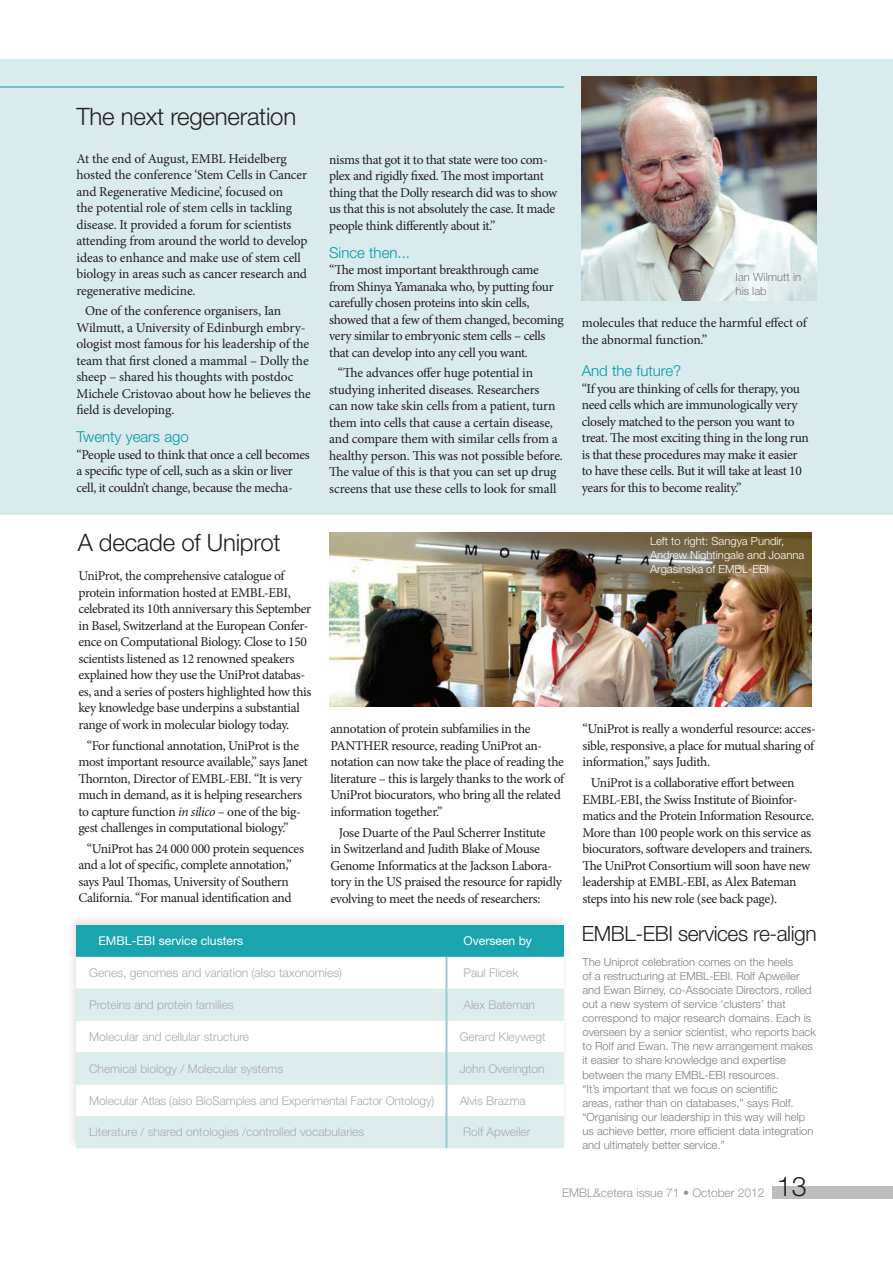
<style>
.page{position:relative;width:893px;height:1263px;background:#fff}
.page>*{position:absolute;margin:0;border:0;box-sizing:border-box;transform-origin:0 0}
.t1{font:300 27px "Helvetica Neue LT Pro";color:#231f20}
.t2{font:300 24px "Helvetica Neue LT Pro";letter-spacing:-.01em;color:#231f20}
.t3{font:300 21px "Helvetica Neue LT Pro";letter-spacing:-.02em;color:#231f20}
.t4{font:300 15px "Helvetica Neue LT Pro";color:#009aa5}
.t5{font:13.5px/16.5px "Minion Pro";letter-spacing:-.025em;color:#231f20}
.t6{font:300 12.15px "Helvetica Neue LT Pro";color:#a0a1a5}
.t7{font:12.15px "Helvetica Neue LT Pro";color:#fff}
.t8{font:300 12px "Helvetica Neue LT Pro";color:#a0a1a5}
.t9{font:300 12px "Helvetica Neue LT Pro";color:#939598}
.t10{font:300 11.25px/14.1px "Helvetica Neue LT Pro";color:#7b7d80}
.t11{font:300 11.25px/14.1px "Helvetica Neue LT Pro";color:#fff}
.s1{font-style:italic}
</style>
<div class="page">
<div style="left:772px;top:1186px;width:121px;height:13px;background:#bcbdc0"></div>
<div style="left:0;top:60px;width:893px;height:455px;background:#daebed"></div>
<img style="left:582px;top:77px;width:234px;height:224px">
<img style="left:329px;top:532px;width:483px;height:175px">
<div style="left:65px;top:913px;width:504px;height:240px;background:#231f20;opacity:.15"></div>
<div style="left:76px;top:925px;width:488px;height:32px;background:#1aa4ae"></div>
<svg style="left:76px;top:957px;width:488px;height:32px"></svg>
<svg style="left:76px;top:989px;width:488px;height:159px;fill:#ddedee"></svg>
<hr style="left:445px;top:957px;width:2px;height:32px;background:#8bc3cb">
<hr style="left:445px;top:989px;width:2px;height:31px;background:#8bc3cb">
<hr style="left:445px;top:1020px;width:2px;height:32px;background:#8bc3cb">
<hr style="left:445px;top:1052px;width:2px;height:32px;background:#8bc3cb">
<hr style="left:445px;top:1084px;width:2px;height:32px;background:#8bc3cb">
<hr style="left:445px;top:1116px;width:2px;height:32px;background:#8bc3cb">
<hr style="left:0;top:87px;width:564px;height:1px;background:#009aa5">
<h2 class="t2" style="left:77px;top:102px;width:221px">The next regeneration</h2>
<p class="t5" style="left:77px;top:150px;width:233px">At the end of August, EMBL Heidelberg hosted the conference ‘Stem Cells in Cancer and Regenerative Medicine’, focused on<br>the potential role of stem cells in tackling disease. It provided a forum for scientists attending from around the world to develop ideas to enhance and make use of stem cell biology in areas such as cancer research and regenerative medicine.</p>
<p class="t5" style="left:77px;top:303px;width:236px;text-indent:9px">One of the conference organisers, Ian Wilmutt, a University of Edinburgh embry&shy;ologist most famous for his leadership of the team that first cloned a mammal – Dolly the sheep – shared his thoughts with postdoc Michele Cristovao about how he believes the field is developing.</p>
<p class="t4" style="left:77px;top:428px;width:114px">Twenty years ago</p>
<p class="t5" style="left:77px;top:446px;width:235px">“People used to think that once a cell becomes a specific type of cell, such as a skin or liver cell, it couldn’t change, because the mecha-</p>
<h2 class="t2" style="left:78px;top:528px;width:204px">A decade of Uniprot</h2>
<p class="t5" style="left:78px;top:568px;width:235px">UniProt, the comprehensive catalogue of protein information hosted at EMBL-EBI, celebrated its 10th anniversary this September in Basel, Switzerland at the European Confer&shy;ence on Computational Biology. Close to 150 scientists listened as 12 renowned speakers explained how they use the UniProt databas&shy;es, and a series of posters highlighted how this key knowledge base underpins a substantial range of work in molecular biology today.</p>
<p class="t5" style="left:78px;top:737px;width:231px;text-indent:9px">“For functional annotation, UniProt is the most important resource available,” says Janet Thornton, Director of EMBL-EBI. “It is very much in demand, as it is helping researchers to capture function <span class="s1">in silico</span> – one of the big&shy;gest challenges in computational biology.”</p>
<p class="t5" style="left:78px;top:840px;width:227px;text-indent:9px">“UniProt has 24 000 000 protein sequences and a lot of specific, complete annotation,” says Paul Thomas, University of Southern California. “For manual identification and</p>
<p class="t5" style="left:329px;top:151px;width:230px">nisms that got it to that state were too com&shy;plex and rigidly fixed. The most important thing that the Dolly research did was to show us that this is not absolutely the case. It made people think differently about it.”</p>
<p class="t4" style="left:329px;top:243px;width:82px">Since then...</p>
<p class="t5" style="left:329px;top:262px;width:236px">“The most important breakthrough came from Shinya Yamanaka who, by putting four carefully chosen proteins into skin cells, showed that a few of them changed, becoming very similar to embryonic stem cells – cells that can develop into any cell you want.</p>
<p class="t5" style="left:329px;top:365px;width:235px;text-indent:9px">“The advances offer huge potential in studying inherited diseases. Researchers<br>can now take skin cells from a patient, turn them into cells that cause a certain disease, and compare them with similar cells from a healthy person. This was not possible before.<br>The value of this is that you can set up drug screens that use these cells to look for small</p>
<p class="t10" style="left:736px;top:269px;width:67px">Ian Wilmutt in his lab</p>
<p class="t5" style="left:582px;top:315px;width:226px">molecules that reduce the harmful effect of the abnormal function.”</p>
<p class="t4" style="left:582px;top:362px;width:101px">And the future?</p>
<p class="t5" style="left:582px;top:380px;width:229px">“If you are thinking of cells for therapy, you need cells which are immunologically very closely matched to the person you want to treat. The most exciting thing in the long run is that these procedures may make it easier to have these cells. But it will take at least 10 years for this to become reality.”</p>
<p class="t11" style="left:650px;top:533px;width:156px">Left to right: Sangya Pundir,<br>Andrew Nightingale and Joanna<br>Argasinska of EMBL-EBI</p>
<p class="t5" style="left:330px;top:721px;width:235px">annotation of protein subfamilies in the PANTHER resource, reading UniProt an&shy;notation can now take the place of reading the literature – this is largely thanks to the work of UniProt biocurators, who bring all the related information together.”</p>
<p class="t5" style="left:330px;top:824px;width:233px;text-indent:9px">Jose Duarte of the Paul Scherrer Institute<br>in Switzerland and Judith Blake of Mouse Genome Informatics at the Jackson Labora&shy;tory in the US praised the resource for rapidly evolving to meet the needs of researchers:</p>
<p class="t5" style="left:582px;top:721px;width:235px">“UniProt is really a wonderful resource: acces&shy;sible, responsive, a place for mutual sharing of information,” says Judith.</p>
<p class="t5" style="left:582px;top:775px;width:233px;text-indent:9px">UniProt is a collaborative effort between EMBL-EBI, the Swiss Institute of Bioinfor&shy;matics and the Protein Information Resource.<br>More than 100 people work on this service as biocurators, software developers and trainers.<br>The UniProt Consortium will soon have new leadership at EMBL-EBI, as Alex Bateman steps into his new role (see back page).</p>
<p class="t7" style="left:99px;top:934px;width:146px">EMBL-EBI service clusters</p>
<p class="t7" style="left:463px;top:934px;width:70px">Overseen by</p>
<h3 class="t3" style="left:582px;top:920px;width:236px">EMBL-EBI services re-align</h3>
<p class="t6" style="left:89px;top:965px;width:254px">Genes, genomes and variation (also taxonomies)</p>
<p class="t8" style="left:463px;top:965px;width:56px">Paul Flicek</p>
<p class="t8" style="left:89px;top:997px;width:146px">Proteins and protein families</p>
<p class="t8" style="left:463px;top:997px;width:73px">Alex Bateman</p>
<p class="t8" style="left:89px;top:1029px;width:161px">Molecular and cellular structure</p>
<p class="t8" style="left:460px;top:1029px;width:88px">Gerard Kleywegt</p>
<p class="t8" style="left:89px;top:1061px;width:196px">Chemical biology / Molecular systems</p>
<p class="t8" style="left:460px;top:1061px;width:87px">John Overington</p>
<p class="t8" style="left:89px;top:1093px;width:347px">Molecular Atlas (also BioSamples and Experimental Factor Ontology)</p>
<p class="t8" style="left:460px;top:1093px;width:68px">Alvis Brazma</p>
<p class="t8" style="left:89px;top:1125px;width:277px">Literature / shared ontologies /controlled vocabularies</p>
<p class="t8" style="left:463px;top:1125px;width:69px">Rolf Apweiler</p>
<p class="t10" style="left:582px;top:954px;width:235px">The Uniprot celebration comes on the heels<br>of a restructuring at EMBL-EBI. Rolf Apweiler and Ewan Birney, co-Associate Directors, rolled out a new system of service ‘clusters’ that correspond to major research domains. Each is overseen by a senior scientist, who reports back to Rolf and Ewan. The new arrangement makes it easier to share knowledge and expertise between the many EMBL-EBI resources.<br>“It’s important that we focus on scientific<br>areas, rather than on databases,” says Rolf. “Organising our leadership in this way will help us achieve better, more efficient data integration and ultimately better service.”</p>
<p class="t9" style="left:562px;top:1185px;width:204px">EMBL&amp;cetera issue 71 • October 2012</p>
<h1 class="t1" style="left:777px;top:1169px;width:32px">13</h1>
</div>
